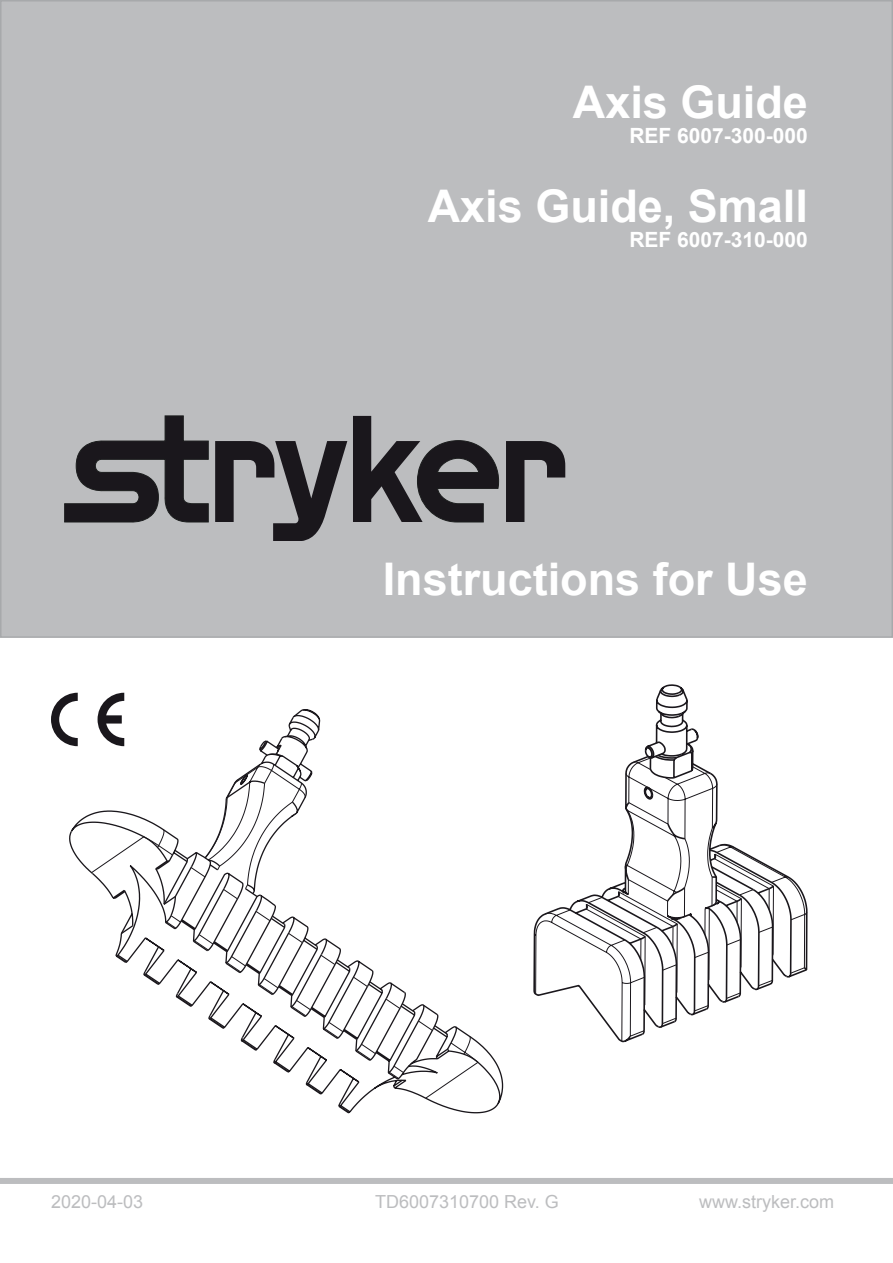
<style>
.page{position:relative;width:893px;height:1263px;background:#fff}
.page>*{position:absolute;margin:0;border:0;box-sizing:border-box;transform-origin:0 0}
.t1{font:700 45px "Arial";color:#fff}
.t2{font:700 21px "Arial";color:#fff}
.t3{font:18px "Arial";color:#bcbdbf}
</style>
<div class="page">
<div style="left:1px;top:1px;width:891px;height:636px;background:#bcbdbf"></div>
<div style="left:0;top:1178px;width:893px;height:6px;background:#bcbdbf"></div>
<svg style="left:51px;top:693px;width:27px;height:52px"></svg>
<svg style="left:99px;top:693px;width:25px;height:16px"></svg>
<svg style="left:64px;top:416px;width:145px;height:107px"></svg>
<svg style="left:506px;top:441px;width:59px;height:81px"></svg>
<svg style="left:215px;top:441px;width:132px;height:99px"></svg>
<svg style="left:353px;top:416px;width:146px;height:107px"></svg>
<svg style="left:533px;top:684px;width:144px;height:358px"></svg>
<svg style="left:621px;top:685px;width:187px;height:357px"></svg>
<svg style="left:313px;top:1028px;width:191px;height:86px"></svg>
<svg style="left:116px;top:712px;width:342px;height:378px"></svg>
<svg style="left:68px;top:709px;width:246px;height:248px"></svg>
<p class="t1" style="left:573px;top:72px;width:237px">Axis Guide</p>
<p class="t2" style="left:629px;top:122px;width:180px">REF 6007-300-000</p>
<p class="t1" style="left:428px;top:176px;width:382px">Axis Guide, Small</p>
<p class="t2" style="left:629px;top:226px;width:180px">REF 6007-310-000</p>
<p class="t1" style="left:383px;top:549px;width:427px">Instructions for Use</p>
<p class="t3" style="left:51px;top:1190px;width:94px">2020-04-03</p>
<p class="t3" style="left:375px;top:1190px;width:185px">TD6007310700 Rev. G</p>
<p class="t3" style="left:699px;top:1190px;width:137px">www.stryker.com</p>
</div>
